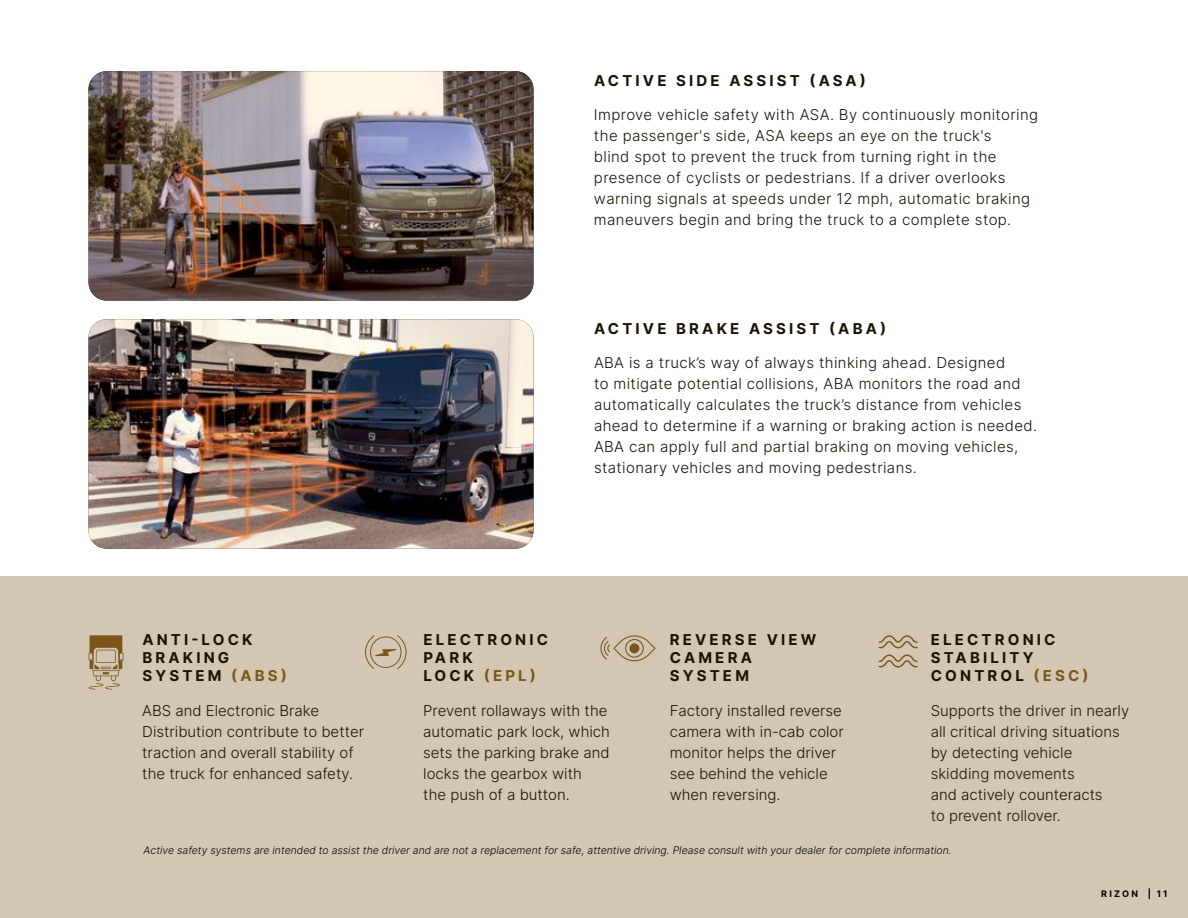
<style>
.page{position:relative;width:1188px;height:918px;background:#fff}
.page>*{position:absolute;margin:0;border:0;box-sizing:border-box;transform-origin:0 0}
.t1{font:300 15px/21px "Inter";letter-spacing:.025em;color:#1b1200}
.t2{font:300 15px/21px "Inter";color:#1b1200}
.t3{font:700 15px/18px "Inter";letter-spacing:.21em;color:#1b1200}
.t4{font:italic 300 10.5px "Inter";color:#000}
.t5{font:700 9px "Inter";letter-spacing:.245em;color:#000}
.s1{color:#7a5618}
</style>
<div class="page">
<div style="left:0;top:577px;width:1188px;height:341px;background:#d3c7b4"></div>
<img style="left:89px;top:71px;width:445px;height:230px">
<img style="left:89px;top:319px;width:445px;height:230px">
<svg style="left:365px;top:635px;width:42px;height:34px"></svg>
<svg style="left:600px;top:635px;width:56px;height:27px"></svg>
<svg style="left:878px;top:635px;width:40px;height:13px"></svg>
<svg style="left:878px;top:655px;width:40px;height:13px"></svg>
<svg style="left:89px;top:635px;width:35px;height:55px"></svg>
<p class="t3" style="left:594px;top:71px;width:273px">ACTIVE SIDE ASSIST (ASA)</p>
<p class="t1" style="left:594px;top:104px;width:446px">Improve vehicle safety with ASA. By continuously monitoring the passenger's side, ASA keeps an eye on the truck's<br>blind spot to prevent the truck from turning right in the presence of cyclists or pedestrians. If a driver overlooks warning signals at speeds under 12 mph, automatic braking maneuvers begin and bring the truck to a complete stop.</p>
<p class="t3" style="left:594px;top:319px;width:294px">ACTIVE BRAKE ASSIST (ABA)</p>
<p class="t1" style="left:594px;top:352px;width:445px">ABA is a truck’s way of always thinking ahead. Designed<br>to mitigate potential collisions, ABA monitors the road and automatically calculates the truck’s distance from vehicles ahead to determine if a warning or braking action is needed.<br>ABA can apply full and partial braking on moving vehicles, stationary vehicles and moving pedestrians.</p>
<p class="t3" style="left:142px;top:630px;width:146px">ANTI-LOCK<br>BRAKING<br>SYSTEM <span class="s1">(ABS)</span></p>
<p class="t2" style="left:142px;top:700px;width:223px">ABS and Electronic Brake<br>Distribution contribute to better traction and overall stability of the truck for enhanced safety.</p>
<p class="t3" style="left:423px;top:630px;width:126px">ELECTRONIC<br>PARK<br>LOCK <span class="s1">(EPL)</span></p>
<p class="t2" style="left:423px;top:700px;width:188px">Prevent rollaways with the automatic park lock, which sets the parking brake and locks the gearbox with<br>the push of a button.</p>
<p class="t3" style="left:670px;top:630px;width:148px">REVERSE VIEW<br>CAMERA<br>SYSTEM</p>
<p class="t2" style="left:670px;top:700px;width:176px">Factory installed reverse camera with in-cab color monitor helps the driver see behind the vehicle when reversing.</p>
<p class="t3" style="left:931px;top:630px;width:159px">ELECTRONIC<br>STABILITY<br>CONTROL <span class="s1">(ESC)</span></p>
<p class="t2" style="left:931px;top:700px;width:200px">Supports the driver in nearly all critical driving situations by detecting vehicle skidding movements<br>and actively counteracts<br>to prevent rollover.</p>
<p class="t4" style="left:144px;top:843px;width:810px">Active safety systems are intended to assist the driver and are not a replacement for safe, attentive driving. Please consult with your dealer for complete information.</p>
<p class="t5" style="left:1101px;top:887px;width:68px">RIZON | 11</p>
</div>
